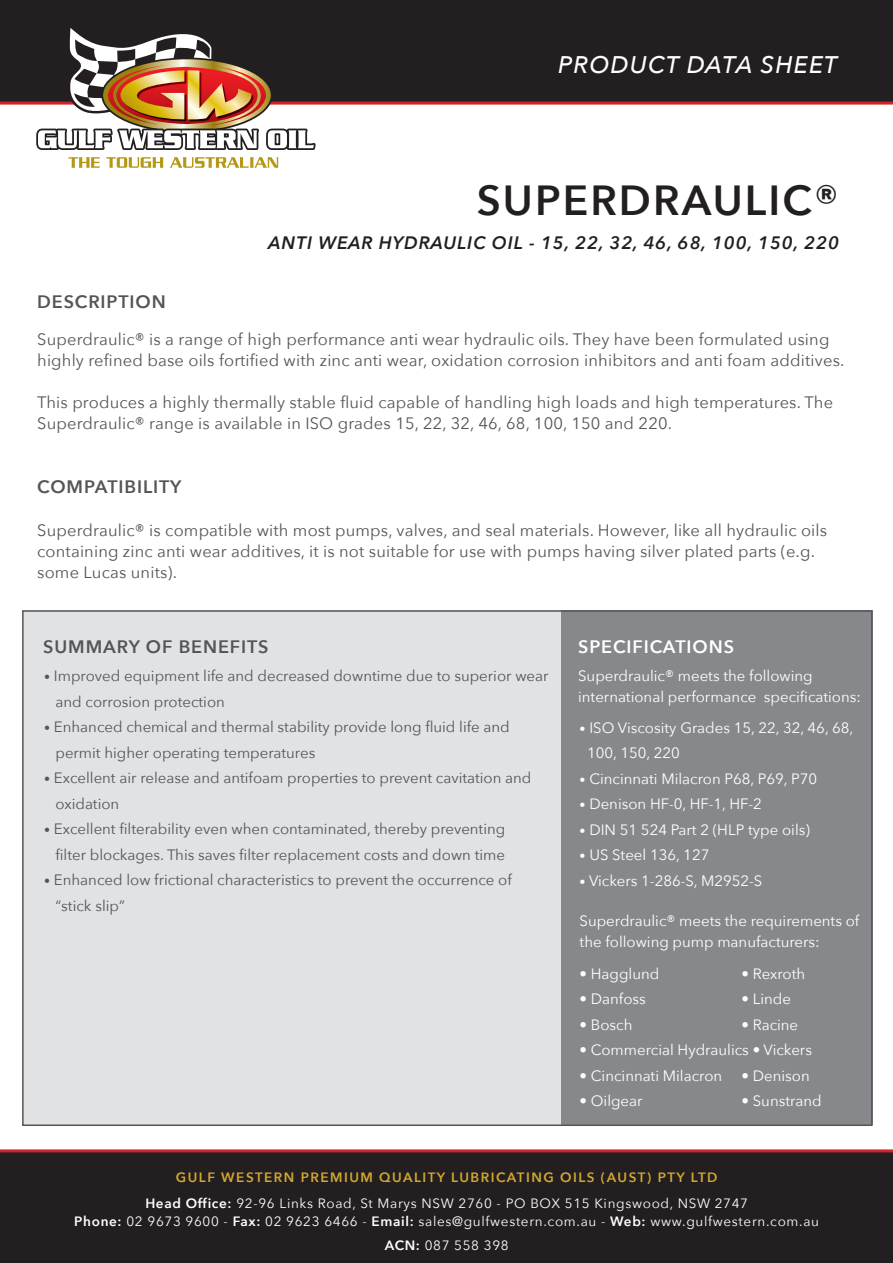
<style>
.page{position:relative;width:893px;height:1263px;background:#fff}
.page>*{position:absolute;margin:0;border:0;box-sizing:border-box;transform-origin:0 0}
.t1{font:600 42px "Avenir Next";letter-spacing:.05em;color:#231f20}
.t2{font:italic 500 24px "Avenir Next";letter-spacing:.05em;color:#fff}
.t3{font:italic 600 18px "Avenir Next";letter-spacing:.05em;color:#231f20}
.t4{font:600 18px "Avenir Next";letter-spacing:.05em;color:#545557}
.t5{font:600 18px "Avenir Next";letter-spacing:.05em;color:#fff}
.t6{font:16.5px/21px "Avenir Next";letter-spacing:.01em;color:#545557}
.t7{font:15px/25.5px "Avenir Next";color:#545557}
.t8{font:15px/21px "Avenir Next";color:#fff}
.t9{font:13.5px/24px "Avenir Next";letter-spacing:.05em;color:#fff;text-align:center}
.t10{font:600 13.5px "Avenir Next";letter-spacing:.11em;color:#d3a82f}
.s1{font-size:12px}
.s2{font-weight:600}
</style>
<div class="page">
<div style="left:23px;top:610px;width:539px;height:515px;background:#e1e2e4"></div>
<div style="left:561px;top:610px;width:312px;height:515px;background:#86888b"></div>
<div style="left:0;top:1150px;width:893px;height:113px;background:#231f20"></div>
<div style="left:0;top:0;width:893px;height:103px;background:#231f20"></div>
<hr style="left:0;top:1149px;width:893px;height:3px;background:#d1232a">
<hr style="left:0;top:102px;width:893px;height:3px;background:#d1232a">
<svg style="left:36px;top:28px;width:280px;height:140px"></svg>
<p class="t2" style="left:558px;top:44px;width:281px">PRODUCT DATA SHEET</p>
<p class="t1" style="left:477px;top:165px;width:364px">SUPERDRAULIC®</p>
<p class="t3" style="left:269px;top:227px;width:572px">ANTI WEAR HYDRAULIC OIL - 15, 22, 32, 46, 68, 100, 150, 220</p>
<p class="t4" style="left:37px;top:286px;width:130px">DESCRIPTION</p>
<p class="t6" style="left:37px;top:328px;width:809px">Superdraulic® is a range of high performance anti wear hydraulic oils. They have been formulated using highly refined base oils fortified with zinc anti wear, oxidation corrosion inhibitors and anti foam additives.</p>
<p class="t6" style="left:37px;top:391px;width:797px">This produces a highly thermally stable fluid capable of handling high loads and high temperatures. The<br>Superdraulic® range is available in ISO grades 15, 22, 32, 46, 68, 100, 150 and 220.</p>
<p class="t4" style="left:37px;top:471px;width:145px">COMPATIBILITY</p>
<p class="t6" style="left:37px;top:519px;width:791px">Superdraulic® is compatible with most pumps, valves, and seal materials. However, like all hydraulic oils containing zinc anti wear additives, it is not suitable for use with pumps having silver plated parts (e.g. some Lucas units).</p>
<p class="t4" style="left:43px;top:631px;width:227px">SUMMARY OF BENEFITS</p>
<p class="t5" style="left:578px;top:631px;width:157px">SPECIFICATIONS</p>
<p class="t8" style="left:578px;top:665px;width:284px">Superdraulic® meets the following international performance specifications:</p>
<p class="t7" style="left:55px;top:663px;width:494px;text-indent:-11px"><span class="s1">•</span> Improved equipment life and decreased downtime due to superior wear and corrosion protection</p>
<p class="t7" style="left:55px;top:714px;width:456px;text-indent:-11px"><span class="s1">•</span> Enhanced chemical and thermal stability provide long fluid life and permit higher operating temperatures</p>
<p class="t7" style="left:55px;top:765px;width:478px;text-indent:-11px"><span class="s1">•</span> Excellent air release and antifoam properties to prevent cavitation and oxidation</p>
<p class="t7" style="left:44px;top:816px;width:463px"><span class="s1">•</span> Excellent filterability even when contaminated, thereby preventing</p>
<p class="t7" style="left:55px;top:841px;width:451px">filter blockages. This saves filter replacement costs and down time</p>
<p class="t7" style="left:55px;top:867px;width:458px;text-indent:-11px"><span class="s1">•</span> Enhanced low frictional characteristics to prevent the occurrence of “stick slip”</p>
<p class="t8" style="left:580px;top:716px;width:275px"><span class="s1">•</span> ISO Viscosity Grades 15, 22, 32, 46, 68,</p>
<p class="t8" style="left:587px;top:742px;width:94px">100, 150, 220</p>
<p class="t8" style="left:580px;top:767px;width:239px"><span class="s1">•</span> Cincinnati Milacron P68, P69, P70</p>
<p class="t8" style="left:580px;top:793px;width:184px"><span class="s1">•</span> Denison HF-0, HF-1, HF-2</p>
<p class="t8" style="left:580px;top:818px;width:232px"><span class="s1">•</span> DIN 51 524 Part 2 (HLP type oils)</p>
<p class="t8" style="left:580px;top:844px;width:131px"><span class="s1">•</span> US Steel 136, 127</p>
<p class="t8" style="left:580px;top:869px;width:184px"><span class="s1">•</span> Vickers 1-286-S, M2952-S</p>
<p class="t8" style="left:580px;top:910px;width:281px">Superdraulic® meets the requirements of</p>
<p class="t8" style="left:580px;top:931px;width:242px">the following pump manufacturers:</p>
<p class="t8" style="left:580px;top:962px;width:81px">• Hagglund</p>
<p class="t8" style="left:742px;top:962px;width:65px">• Rexroth</p>
<p class="t8" style="left:580px;top:988px;width:68px">• Danfoss</p>
<p class="t8" style="left:742px;top:988px;width:51px">• Linde</p>
<p class="t8" style="left:580px;top:1013px;width:54px">• Bosch</p>
<p class="t8" style="left:742px;top:1013px;width:58px">• Racine</p>
<p class="t8" style="left:580px;top:1039px;width:234px">• Commercial Hydraulics • Vickers</p>
<p class="t8" style="left:580px;top:1064px;width:144px">• Cincinnati Milacron</p>
<p class="t8" style="left:742px;top:1064px;width:70px">• Denison</p>
<p class="t8" style="left:580px;top:1090px;width:64px">• Oilgear</p>
<p class="t8" style="left:742px;top:1090px;width:82px">• Sunstrand</p>
<p class="t10" style="left:176px;top:1166px;width:543px">GULF WESTERN PREMIUM QUALITY LUBRICATING OILS (AUST) PTY LTD</p>
<p class="t9" style="left:145px;top:1190px;width:604px"><span class="s2">Head Office:</span> 92-96 Links Road, St Marys NSW 2760 - PO BOX 515 Kingswood, NSW 2747</p>
<p class="t9" style="left:74px;top:1208px;width:746px"><span class="s2">Phone:</span> 02 9673 9600 - <span class="s2">Fax:</span> 02 9623 6466 - <span class="s2">Email:</span> sales@gulfwestern.com.au - <span class="s2">Web:</span> www.gulfwestern.com.au<br><span class="s2">ACN:</span> 087 558 398</p>
</div>
